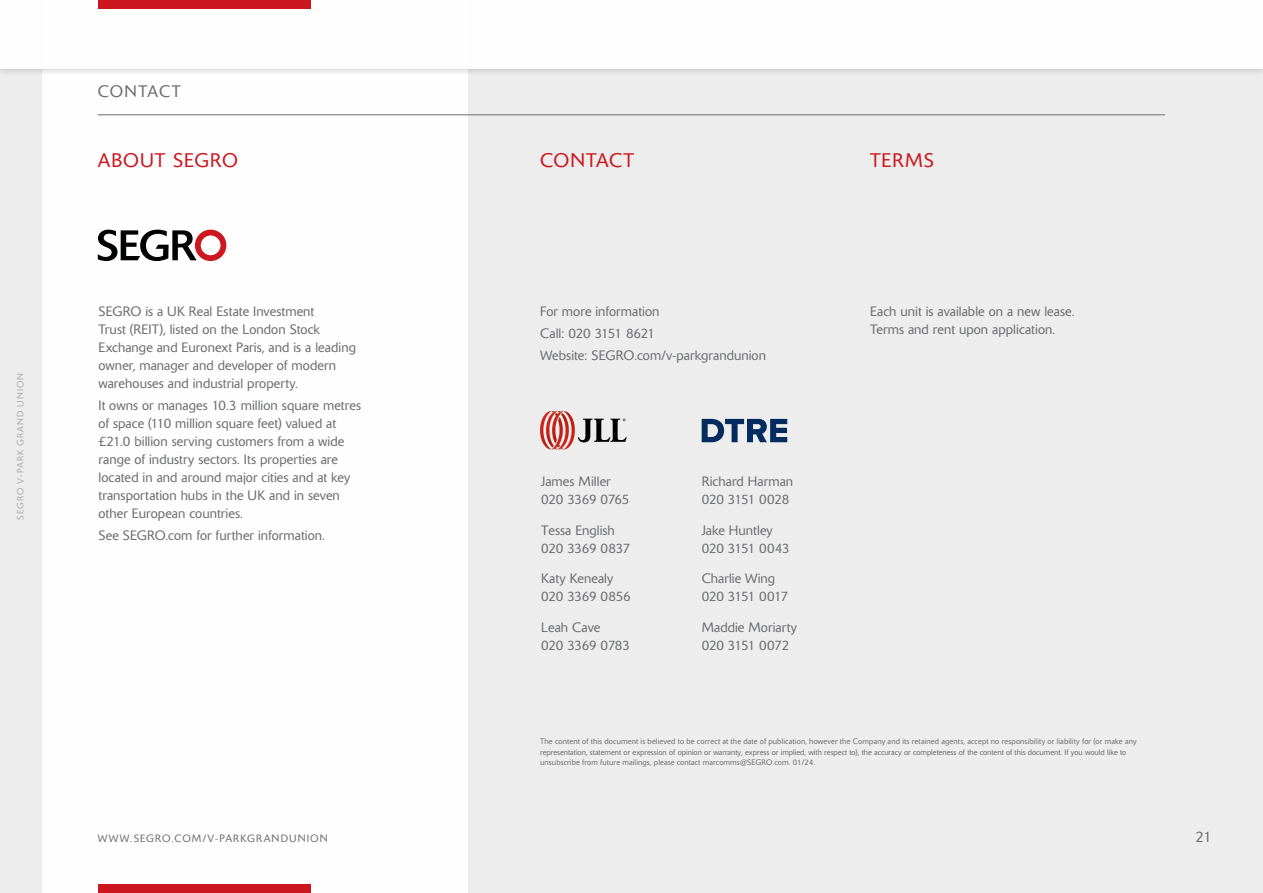
<style>
.page{position:relative;width:1263px;height:893px;background:#ededed}
.page>*{position:absolute;margin:0;border:0;box-sizing:border-box;transform-origin:0 0}
.t1{font:300 19.5px "Delta BQ";letter-spacing:.05em;color:#cc171e}
.t2{font:300 16.5px "Delta BQ";letter-spacing:.075em;color:#6d6e71}
.t3{font:300 15px "Delta BQ";color:#6d6e71}
.t4{font:300 13.5px/18px "Delta BQ";letter-spacing:.005em;color:#6d6e71}
.t5{font:300 10.5px "Delta BQ";letter-spacing:.105em;color:#6d6e71}
.t6{font:300 9px "Delta BQ";letter-spacing:.11em;color:#a7a9ac}
.t7{font:300 7.8px/10.8px "Delta BQ";letter-spacing:.015em;color:#6d6e71}
</style>
<div class="page">
<div style="left:43px;top:0;width:425px;height:893px;background:#fff"></div>
<svg style="left:98px;top:230px;width:128px;height:31px"></svg>
<svg style="left:540px;top:411px;width:87px;height:38px"></svg>
<div style="left:98px;top:884px;width:212px;height:9px;background:#cc171e"></div>
<hr style="left:98px;top:115px;width:1067px;height:1px;background:#6d6e71">
<svg style="left:702px;top:419px;width:85px;height:23px"></svg>
<div style="left:0;top:0;width:1263px;height:77px;background:#000;opacity:.33"></div>
<div style="left:0;top:0;width:1263px;height:68px;background:#fff"></div>
<div style="left:98px;top:0;width:212px;height:9px;background:#cc171e"></div>
<p class="t6" style="left:15px;top:520px;width:148px;rotate:-90deg">SEGRO V-PARK GRAND UNION</p>
<p class="t2" style="left:98px;top:81px;width:84px">CONTACT</p>
<h1 class="t1" style="left:98px;top:148px;width:142px">ABOUT SEGRO</h1>
<h1 class="t1" style="left:540px;top:148px;width:95px">CONTACT</h1>
<h1 class="t1" style="left:870px;top:148px;width:65px">TERMS</h1>
<p class="t4" style="left:99px;top:302px;width:259px">SEGRO is a UK Real Estate Investment<br>Trust (REIT), listed on the London Stock Exchange and Euronext Paris, and is a leading owner, manager and developer of modern warehouses and industrial property.</p>
<p class="t4" style="left:99px;top:396px;width:264px">It owns or manages 10.3 million square metres of space (110 million square feet) valued at £21.0 billion serving customers from a wide range of industry sectors. Its properties are located in and around major cities and at key transportation hubs in the UK and in seven other European countries.</p>
<p class="t4" style="left:99px;top:527px;width:228px">See SEGRO.com for further information.</p>
<p class="t4" style="left:540px;top:300px;width:228px;line-height:22.2px">For more information<br>Call: 020 3151 8621<br>Website: SEGRO.com/v-parkgrandunion</p>
<p class="t4" style="left:870px;top:302px;width:206px">Each unit is available on a new lease.<br>Terms and rent upon application.</p>
<p class="t4" style="left:541px;top:472px;width:90px">James Miller<br>020 3369 0765</p>
<p class="t4" style="left:541px;top:521px;width:91px">Tessa English<br>020 3369 0837</p>
<p class="t4" style="left:541px;top:570px;width:91px">Katy Kenealy<br>020 3369 0856</p>
<p class="t4" style="left:541px;top:618px;width:90px">Leah Cave<br>020 3369 0783</p>
<p class="t4" style="left:702px;top:472px;width:93px">Richard Harman<br>020 3151 0028</p>
<p class="t4" style="left:702px;top:521px;width:90px">Jake Huntley<br>020 3151 0043</p>
<p class="t4" style="left:702px;top:570px;width:88px">Charlie Wing<br>020 3151 0017</p>
<p class="t4" style="left:702px;top:618px;width:97px">Maddie Moriarty<br>020 3151 0072</p>
<p class="t7" style="left:540px;top:736px;width:598px">The content of this document is believed to be correct at the date of publication, however the Company and its retained agents, accept no responsibility or liability for (or make any representation, statement or expression of opinion or warranty, express or implied, with respect to), the accuracy or completeness of the content of this document. If you would like to unsubscribe from future mailings, please contact marcomms@SEGRO.com. 01/24.</p>
<p class="t5" style="left:98px;top:832px;width:231px">WWW.SEGRO.COM/V-PARKGRANDUNION</p>
<p class="t3" style="left:1195px;top:828px;width:18px">21</p>
</div>
